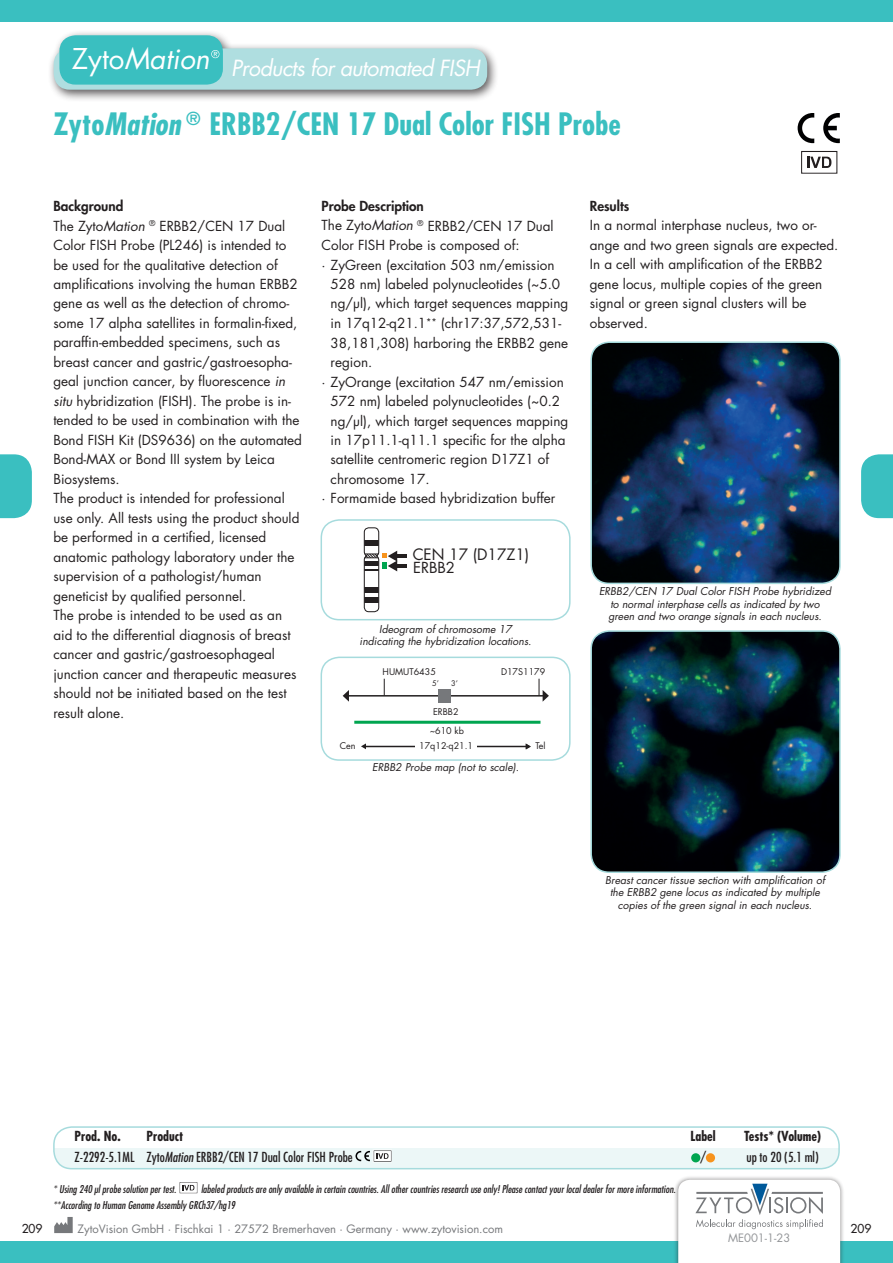
<style>
.page{position:relative;width:893px;height:1263px;background:#fff}
.page>*{position:absolute;margin:0;border:0;box-sizing:border-box;transform-origin:0 0}
.t1{font:700 condensed 30px "Futura Std";color:#3abfc0}
.t2{font:italic 21.6px "Futura Std";letter-spacing:-.03em;color:#fff}
.t3{font:15.3px "Futura Std";color:#231f20}
.t4{font:14.85px "Futura Std";color:#231f20}
.t5{font:13.5px/19.5px "Futura Std";color:#231f20}
.t6{font:condensed 13.5px "Futura Std";color:#231f20}
.t7{font:700 condensed 13.5px "Futura Std";color:#231f20}
.t8{font:800 13.5px "Futura Std";color:#231f20}
.t9{font:500 12px "Futura Std";color:#231f20}
.t10{font:11.25px "Futura Std";color:#76787b}
.t11{font:11.25px "Futura Std";color:#939598}
.t12{font:italic 10.5px/12.6px "Futura Std";color:#231f20;text-align:center}
.t13{font:italic condensed 10.5px/16.5px "Futura Std";color:#231f20}
.t14{font:9px "Futura Std";color:#231f20}
.t15{font:7.5px "Futura Std";color:#231f20}
.s1{font-style:italic}
.s2{font-weight:800}
</style>
<div class="page">
<div style="left:0;top:1242px;width:893px;height:21px;background:#3abfc0"></div>
<svg style="left:54px;top:1217px;width:19px;height:16px"></svg>
<svg style="left:179px;top:1182px;width:19px;height:12px"></svg>
<div style="left:0;top:0;width:893px;height:21px;background:#3abfc0"></div>
<div style="left:48px;top:29px;width:451px;height:73px;background:#231f20;opacity:.75"></div>
<div style="left:54px;top:48px;width:433px;height:42px;background:#afdee0;border-radius:16px"></div>
<div style="left:59px;top:35px;width:164px;height:50px;background:#3abfc0;border-radius:16px"></div>
<svg style="left:211px;top:50px;width:8px;height:8px"></svg>
<svg style="left:0;top:454px;width:32px;height:64px"></svg>
<svg style="left:861px;top:454px;width:32px;height:64px"></svg>
<svg style="left:823px;top:113px;width:17px;height:30px"></svg>
<svg style="left:798px;top:113px;width:16px;height:30px"></svg>
<svg style="left:801px;top:151px;width:36px;height:23px"></svg>
<div style="left:673px;top:1175px;width:172px;height:88px;background:#231f20;opacity:.5"></div>
<svg style="left:678px;top:1180px;width:162px;height:83px"></svg>
<img style="left:593px;top:344px;width:247px;height:239px">
<div style="left:590px;top:341px;width:251px;height:243px;border:2px solid #a6dbdd;border-radius:18px"></div>
<div style="left:321px;top:519px;width:250px;height:101px;border:2px solid #a6dbdd;border-radius:18px"></div>
<svg style="left:363px;top:527px;width:44px;height:86px"></svg>
<div style="left:364px;top:587px;width:15px;height:6px;background:#231f20"></div>
<div style="left:364px;top:597px;width:15px;height:5px;background:#231f20"></div>
<div style="left:54px;top:1148px;width:785px;height:21px;background:#ecf7f7"></div>
<div style="left:53px;top:1126px;width:787px;height:43px;border:2px solid #a6dbdd;border-radius:18px"></div>
<svg style="left:355px;top:1150px;width:37px;height:12px"></svg>
<div style="left:691px;top:1153px;width:9px;height:9px;background:#00a550;border-radius:50%"></div>
<div style="left:706px;top:1153px;width:9px;height:9px;background:#f7931d;border-radius:50%"></div>
<img style="left:593px;top:633px;width:247px;height:239px">
<div style="left:590px;top:630px;width:251px;height:243px;border:2px solid #a6dbdd;border-radius:18px"></div>
<div style="left:321px;top:657px;width:250px;height:104px;border:2px solid #a6dbdd;border-radius:18px"></div>
<svg style="left:361px;top:743px;width:5px;height:6px"></svg>
<hr style="left:365px;top:746px;width:162px;height:1px;background:#231f20">
<svg style="left:526px;top:743px;width:5px;height:6px"></svg>
<div style="left:415px;top:742px;width:62px;height:8px;background:#fff"></div>
<hr style="left:348px;top:695px;width:195px;height:1px;background:#231f20">
<svg style="left:343px;top:690px;width:6px;height:12px"></svg>
<hr style="left:354px;top:721px;width:186px;height:3px;background:#00a550">
<svg style="left:384px;top:679px;width:1px;height:16px"></svg>
<svg style="left:539px;top:679px;width:10px;height:23px"></svg>
<div style="left:438px;top:689px;width:13px;height:14px;background:#76787b"></div>
<h2 class="t2" style="left:72px;top:54px;width:410px"><sup>Zyto</sup><sup>Mation</sup> Products for automated FISH</h2>
<h1 class="t1" style="left:53px;top:106px;width:569px">Zyto<span class="s1">Mation</span> <sup>®</sup> ERBB2/CEN 17 Dual Color FISH Probe</h1>
<p class="t5" style="left:53px;top:196px;width:250px"><span class="s2">Background<br></span>The Zyto<span class="s1">Mation</span> <sup>®</sup> ERBB2/CEN 17 Dual Color FISH Probe (PL246) is intended to be used for the qualitative detection of amplifications involving the human ERBB2 gene as well as the detection of chromo&shy;some 17 alpha satellites in formalin-fixed, paraffin-embedded specimens, such as breast cancer and gastric/gastroesopha&shy;geal junction cancer, by fluorescence <span class="s1">in situ</span> hybridization (FISH). The probe is in&shy;tended to be used in combination with the Bond FISH Kit (DS9636) on the automated Bond-MAX or Bond III system by Leica Biosystems.<br>The product is intended for professional use only. All tests using the product should be performed in a certified, licensed anatomic pathology laboratory under the supervision of a pathologist/human geneticist by qualified personnel.<br>The probe is intended to be used as an aid to the differential diagnosis of breast cancer and gastric/gastroesophageal junction cancer and therapeutic measures should not be initiated based on the test result alone.</p>
<p class="t8" style="left:322px;top:197px;width:104px">Probe Description</p>
<p class="t5" style="left:322px;top:216px;width:233px">The Zyto<span class="s1">Mation</span> <sup>®</sup> ERBB2/CEN 17 Dual</p>
<p class="t5" style="left:322px;top:235px;width:200px">Color FISH Probe is composed of:</p>
<p class="t5" style="left:322px;top:255px;width:235px">· ZyGreen (excitation 503 nm/emission</p>
<p class="t5" style="left:331px;top:274px;width:231px">528 nm) labeled polynucleotides (~5.0</p>
<p class="t5" style="left:331px;top:294px;width:239px">ng/µl), which target sequences mapping</p>
<p class="t5" style="left:331px;top:313px;width:232px">in 17q12-q21.1<sup>**</sup> (chr17:37,572,531-</p>
<p class="t5" style="left:331px;top:333px;width:239px">38,181,308) harboring the ERBB2 gene</p>
<p class="t5" style="left:331px;top:352px;width:43px">region.</p>
<p class="t5" style="left:322px;top:372px;width:244px">· ZyOrange (excitation 547 nm/emission</p>
<p class="t5" style="left:331px;top:391px;width:231px">572 nm) labeled polynucleotides (~0.2</p>
<p class="t5" style="left:331px;top:411px;width:239px">ng/µl), which target sequences mapping</p>
<p class="t5" style="left:331px;top:430px;width:237px">in 17p11.1-q11.1 specific for the alpha</p>
<p class="t5" style="left:331px;top:450px;width:220px">satellite centromeric region D17Z1 of</p>
<p class="t5" style="left:331px;top:469px;width:100px">chromosome 17.</p>
<p class="t5" style="left:322px;top:489px;width:235px">· Formamide based hybridization buffer</p>
<p class="t3" style="left:413px;top:544px;width:118px">CEN 17 (D17Z1)</p>
<p class="t4" style="left:413px;top:558px;width:43px">ERBB2</p>
<p class="t12" style="left:360px;top:623px;width:173px">Ideogram of chromosome 17 indicating the hybridization locations.</p>
<p class="t14" style="left:383px;top:666px;width:55px">HUMUT6435</p>
<p class="t14" style="left:501px;top:666px;width:46px">D17S1179</p>
<p class="t15" style="left:432px;top:678px;width:8px">5’</p>
<p class="t15" style="left:451px;top:678px;width:8px">3’</p>
<p class="t14" style="left:433px;top:705px;width:27px">ERBB2</p>
<p class="t14" style="left:430px;top:725px;width:36px">~610 kb</p>
<p class="t14" style="left:340px;top:740px;width:17px">Cen</p>
<p class="t14" style="left:419px;top:740px;width:55px">17q12-q21.1</p>
<p class="t14" style="left:535px;top:740px;width:12px">Tel</p>
<p class="t12" style="left:372px;top:761px;width:148px">ERBB2 Probe map (not to scale).</p>
<p class="t8" style="left:590px;top:197px;width:41px">Results</p>
<p class="t5" style="left:590px;top:216px;width:250px">In a normal interphase nucleus, two or&shy;ange and two green signals are expected.<br>In a cell with amplification of the ERBB2 gene locus, multiple copies of the green signal or green signal clusters will be observed.</p>
<p class="t12" style="left:599px;top:585px;width:234px">ERBB2/CEN 17 Dual Color FISH Probe hybridized to normal interphase cells as indicated by two green and two orange signals in each nucleus.</p>
<p class="t12" style="left:605px;top:874px;width:221px">Breast cancer tissue section with amplification of the ERBB2 gene locus as indicated by multiple copies of the green signal in each nucleus.</p>
<p class="t7" style="left:75px;top:1128px;width:48px">Prod. No.</p>
<p class="t7" style="left:147px;top:1128px;width:38px">Product</p>
<p class="t7" style="left:690px;top:1128px;width:27px">Label</p>
<p class="t7" style="left:744px;top:1128px;width:78px">Tests* (Volume)</p>
<p class="t6" style="left:75px;top:1149px;width:280px">Z-2292-5.1ML Zyto<span class="s1">Mation</span> ERBB2/CEN 17 Dual Color FISH Probe</p>
<p class="t6" style="left:700px;top:1149px;width:7px">/</p>
<p class="t6" style="left:746px;top:1149px;width:74px">up to 20 (5.1 ml)</p>
<p class="t13" style="left:53px;top:1181px;width:624px;text-indent:148px">labeled products are only available in certain countries. All other countries research use only! Please contact your local dealer for more information. **According to Human Genome Assembly GRCh37/hg19</p>
<p class="t13" style="left:53px;top:1181px;width:125px">* Using 240 µl probe solution per test.</p>
<p class="t10" style="left:78px;top:1222px;width:427px">ZytoVision GmbH · Fischkai 1 · 27572 Bremerhaven · Germany · www.zytovision.com</p>
<p class="t9" style="left:22px;top:1221px;width:22px">209</p>
<p class="t9" style="left:850px;top:1221px;width:22px">209</p>
<p class="t11" style="left:728px;top:1230px;width:64px">ME001-1-23</p>
</div>
